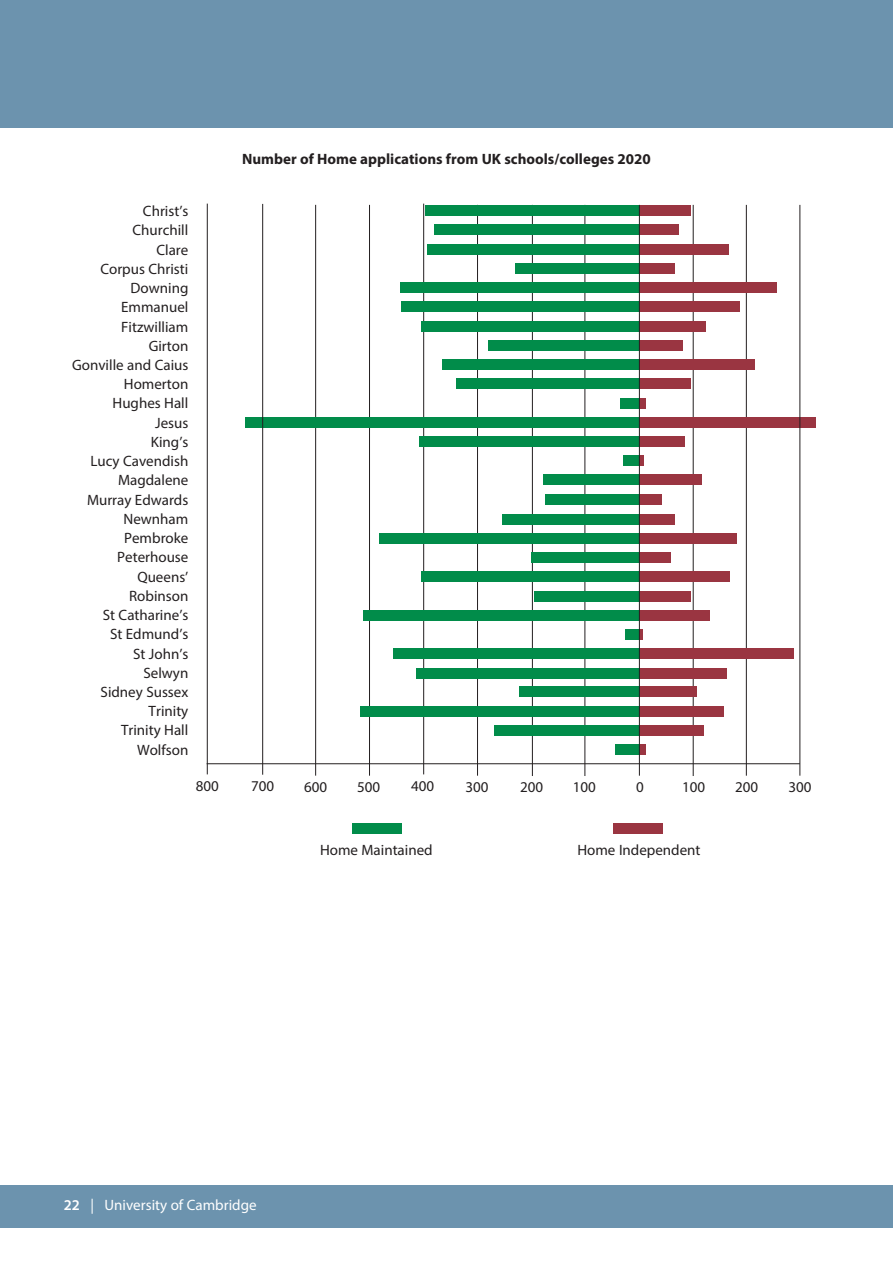
<style>
.page{position:relative;width:893px;height:1263px;background:#fff}
.page>*{position:absolute;margin:0;border:0;box-sizing:border-box;transform-origin:0 0}
.t1{font:15px/19.2px "Myriad Pro";color:#231f20;text-align:right}
.t2{font:700 15px "Myriad Pro";color:#231f20}
.t3{font:15px "Myriad Pro";color:#fff}
.s1{font-weight:600}
</style>
<div class="page">
<hr style="left:369px;top:205px;width:1px;height:571px;background:#231f20">
<hr style="left:423px;top:204px;width:1px;height:570px;background:#231f20">
<div style="left:0;top:1185px;width:893px;height:43px;background:#6c93ae"></div>
<div style="left:0;top:0;width:893px;height:128px;background:#6c93ae"></div>
<hr style="left:315px;top:205px;width:1px;height:571px;background:#231f20">
<div style="left:638px;top:744px;width:8px;height:11px;background:#9a3541"></div>
<hr style="left:693px;top:205px;width:1px;height:571px;background:#231f20">
<hr style="left:585px;top:205px;width:1px;height:571px;background:#231f20">
<hr style="left:532px;top:205px;width:1px;height:571px;background:#231f20">
<hr style="left:746px;top:205px;width:1px;height:571px;background:#231f20">
<hr style="left:477px;top:205px;width:1px;height:571px;background:#231f20">
<div style="left:488px;top:340px;width:151px;height:11px;background:#018c4a"></div>
<div style="left:442px;top:359px;width:198px;height:11px;background:#018c4a"></div>
<div style="left:457px;top:378px;width:183px;height:11px;background:#018c4a"></div>
<div style="left:620px;top:398px;width:19px;height:11px;background:#018c4a"></div>
<div style="left:245px;top:417px;width:394px;height:11px;background:#018c4a"></div>
<div style="left:623px;top:455px;width:17px;height:11px;background:#018c4a"></div>
<div style="left:545px;top:494px;width:95px;height:11px;background:#018c4a"></div>
<div style="left:502px;top:514px;width:137px;height:10px;background:#018c4a"></div>
<div style="left:379px;top:533px;width:260px;height:11px;background:#018c4a"></div>
<div style="left:531px;top:552px;width:108px;height:11px;background:#018c4a"></div>
<div style="left:421px;top:571px;width:219px;height:11px;background:#018c4a"></div>
<div style="left:534px;top:590px;width:106px;height:11px;background:#018c4a"></div>
<div style="left:393px;top:648px;width:247px;height:11px;background:#018c4a"></div>
<div style="left:416px;top:668px;width:224px;height:11px;background:#018c4a"></div>
<div style="left:519px;top:686px;width:121px;height:11px;background:#018c4a"></div>
<div style="left:360px;top:706px;width:279px;height:11px;background:#018c4a"></div>
<div style="left:494px;top:725px;width:145px;height:11px;background:#018c4a"></div>
<div style="left:615px;top:744px;width:24px;height:11px;background:#018c4a"></div>
<div style="left:364px;top:610px;width:276px;height:10px;background:#018c4a"></div>
<div style="left:639px;top:340px;width:43px;height:11px;background:#9a3541"></div>
<div style="left:640px;top:359px;width:115px;height:11px;background:#9a3541"></div>
<div style="left:640px;top:378px;width:50px;height:11px;background:#9a3541"></div>
<div style="left:639px;top:398px;width:7px;height:11px;background:#9a3541"></div>
<div style="left:639px;top:417px;width:177px;height:11px;background:#9a3541"></div>
<hr style="left:640px;top:455px;width:4px;height:11px;background:#9a3541">
<div style="left:640px;top:494px;width:22px;height:11px;background:#9a3541"></div>
<div style="left:639px;top:514px;width:36px;height:10px;background:#9a3541"></div>
<div style="left:639px;top:533px;width:98px;height:11px;background:#9a3541"></div>
<div style="left:639px;top:552px;width:32px;height:11px;background:#9a3541"></div>
<div style="left:639px;top:571px;width:90px;height:11px;background:#9a3541"></div>
<div style="left:640px;top:590px;width:50px;height:11px;background:#9a3541"></div>
<div style="left:640px;top:610px;width:70px;height:10px;background:#9a3541"></div>
<div style="left:640px;top:648px;width:154px;height:11px;background:#9a3541"></div>
<div style="left:640px;top:668px;width:86px;height:11px;background:#9a3541"></div>
<div style="left:640px;top:686px;width:56px;height:11px;background:#9a3541"></div>
<div style="left:639px;top:706px;width:85px;height:11px;background:#9a3541"></div>
<div style="left:639px;top:725px;width:65px;height:11px;background:#9a3541"></div>
<hr style="left:207px;top:763px;width:593px;height:1px;background:#231f20">
<hr style="left:800px;top:205px;width:1px;height:571px;background:#231f20">
<div style="left:613px;top:823px;width:50px;height:11px;background:#9a3541"></div>
<div style="left:352px;top:823px;width:50px;height:11px;background:#018c4a"></div>
<div style="left:625px;top:629px;width:14px;height:11px;background:#018c4a"></div>
<hr style="left:639px;top:629px;width:4px;height:11px;background:#9a3541">
<div style="left:543px;top:474px;width:96px;height:11px;background:#018c4a"></div>
<div style="left:639px;top:474px;width:63px;height:11px;background:#9a3541"></div>
<div style="left:419px;top:436px;width:221px;height:11px;background:#018c4a"></div>
<div style="left:639px;top:436px;width:46px;height:11px;background:#9a3541"></div>
<div style="left:426px;top:205px;width:213px;height:11px;background:#018c4a"></div>
<div style="left:434px;top:224px;width:205px;height:11px;background:#018c4a"></div>
<div style="left:427px;top:244px;width:212px;height:10px;background:#018c4a"></div>
<div style="left:515px;top:263px;width:124px;height:11px;background:#018c4a"></div>
<div style="left:400px;top:282px;width:239px;height:11px;background:#018c4a"></div>
<div style="left:422px;top:321px;width:217px;height:11px;background:#018c4a"></div>
<div style="left:639px;top:205px;width:51px;height:11px;background:#9a3541"></div>
<div style="left:639px;top:224px;width:40px;height:11px;background:#9a3541"></div>
<div style="left:640px;top:244px;width:89px;height:10px;background:#9a3541"></div>
<div style="left:639px;top:263px;width:36px;height:11px;background:#9a3541"></div>
<div style="left:640px;top:282px;width:137px;height:11px;background:#9a3541"></div>
<div style="left:639px;top:321px;width:66px;height:11px;background:#9a3541"></div>
<div style="left:401px;top:301px;width:239px;height:11px;background:#018c4a"></div>
<div style="left:639px;top:301px;width:101px;height:11px;background:#9a3541"></div>
<hr style="left:639px;top:205px;width:1px;height:571px;background:#231f20">
<hr style="left:262px;top:204px;width:1px;height:571px;background:#231f20">
<hr style="left:207px;top:204px;width:1px;height:570px;background:#231f20">
<p class="t2" style="left:242px;top:154px;width:410px">Number of Home applications from UK schools/colleges 2020</p>
<p class="t1" style="left:72px;top:203px;width:118px">Christ’s<br>Churchill<br>Clare<br>Corpus Christi<br>Downing<br>Emmanuel<br>Fitzwilliam<br>Girton<br>Gonville and Caius<br>Homerton<br>Hughes Hall<br>Jesus<br>King’s<br>Lucy Cavendish<br>Magdalene<br>Murray Edwards<br>Newnham<br>Pembroke<br>Peterhouse<br>Queens’<br>Robinson<br>St Catharine’s<br>St Edmund’s<br>St John’s<br>Selwyn<br>Sidney Sussex<br>Trinity<br>Trinity Hall<br>Wolfson</p>
<p class="t1" style="left:196px;top:777px;width:25px">800</p>
<p class="t1" style="left:251px;top:777px;width:25px">700</p>
<p class="t1" style="left:304px;top:778px;width:25px">600</p>
<p class="t1" style="left:411px;top:778px;width:25px">400</p>
<p class="t1" style="left:357px;top:779px;width:25px">500</p>
<p class="t1" style="left:465px;top:778px;width:25px">300</p>
<p class="t1" style="left:636px;top:778px;width:9px">0</p>
<p class="t1" style="left:735px;top:778px;width:25px">200</p>
<p class="t1" style="left:788px;top:778px;width:25px">300</p>
<p class="t1" style="left:520px;top:779px;width:25px">200</p>
<p class="t1" style="left:573px;top:779px;width:25px">100</p>
<p class="t1" style="left:682px;top:779px;width:25px">100</p>
<p class="t1" style="left:320px;top:841px;width:114px">Home Maintained</p>
<p class="t1" style="left:577px;top:841px;width:125px">Home Independent</p>
<p class="t3" style="left:64px;top:1199px;width:194px"><span class="s1">22</span> | University of Cambridge</p>
</div>
